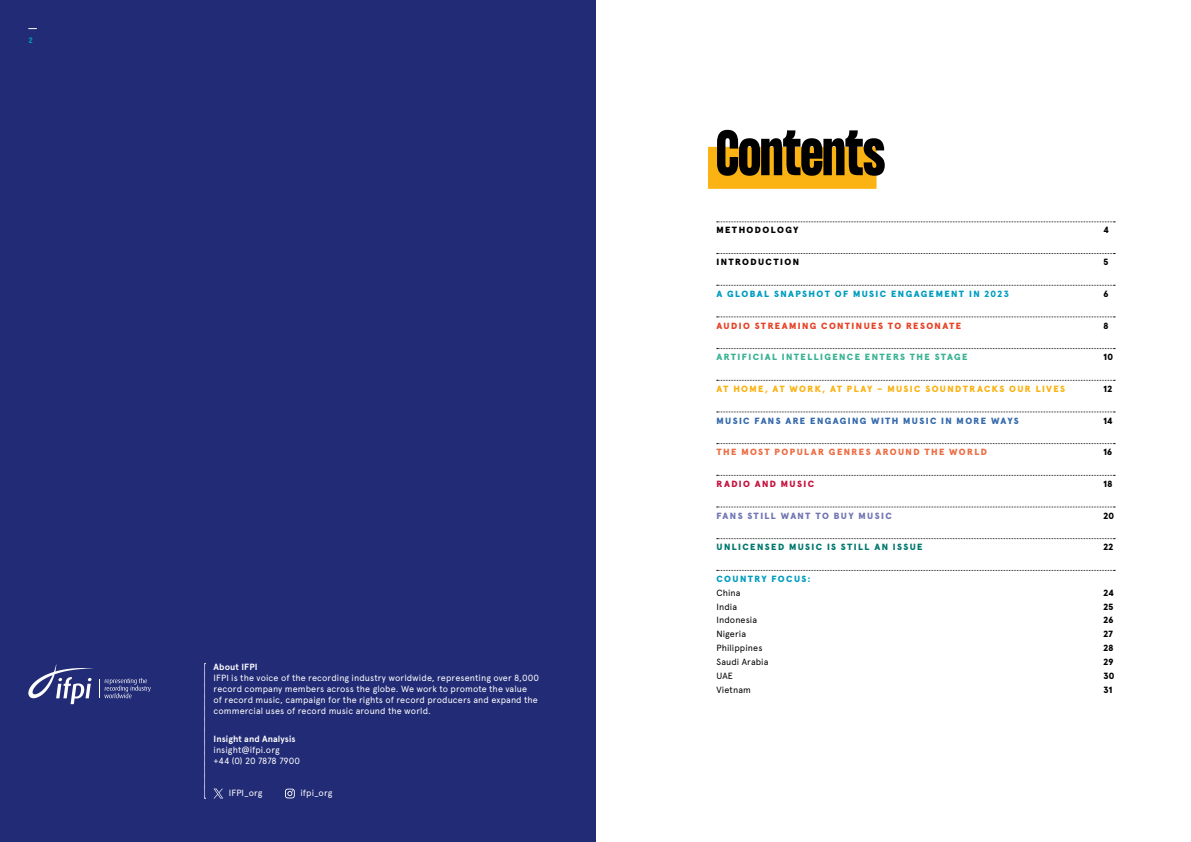
<style>
.page{position:relative;width:1191px;height:842px;background:#fff}
.page>*{position:absolute;margin:0;border:0;box-sizing:border-box;transform-origin:0 0}
.t1{font:700 56px "Formula Condensed";letter-spacing:-.005em;color:#000}
.t2{font:9px/11px "Apercu";letter-spacing:.01em;color:#fff}
.t3{font:9px "Apercu";letter-spacing:.01em;color:#000}
.t4{font:900 9px "Apercu";letter-spacing:.14em;color:#000}
.t5{font:900 9px "Apercu";letter-spacing:.15em;color:#009dc0}
.t6{font:900 9px "Apercu";letter-spacing:.15em;color:#fab313}
.t7{font:900 9px "Apercu";letter-spacing:.155em;color:#356aad}
.t8{font:900 9px "Apercu";letter-spacing:.15em;color:#3ab394}
.t9{font:900 9px "Apercu";letter-spacing:.155em;color:#ed6d43}
.t10{font:900 9px "Apercu";letter-spacing:.15em;color:#e64327}
.t11{font:900 9px "Apercu";letter-spacing:.155em;color:#00796e}
.t12{font:700 9px "Apercu";letter-spacing:.01em;color:#fff}
.t13{font:900 9px "Apercu";letter-spacing:.15em;color:#7277b4}
.t14{font:900 9px "Apercu";letter-spacing:.155em;color:#c5133f}
.t15{font:900 8px "Libertad Mono";color:#009dc0}
</style>
<div class="page">
<div style="left:0;top:0;width:595px;height:842px;background:#222b75"></div>
<svg style="left:716px;top:222px;width:399px;height:1px"></svg>
<svg style="left:716px;top:253px;width:399px;height:1px"></svg>
<svg style="left:716px;top:285px;width:399px;height:1px"></svg>
<svg style="left:716px;top:317px;width:399px;height:1px"></svg>
<svg style="left:716px;top:348px;width:399px;height:1px"></svg>
<svg style="left:716px;top:380px;width:399px;height:1px"></svg>
<svg style="left:716px;top:412px;width:399px;height:1px"></svg>
<svg style="left:716px;top:443px;width:399px;height:1px"></svg>
<svg style="left:716px;top:475px;width:399px;height:1px"></svg>
<svg style="left:716px;top:507px;width:399px;height:1px"></svg>
<svg style="left:716px;top:538px;width:399px;height:1px"></svg>
<svg style="left:716px;top:570px;width:399px;height:1px"></svg>
<svg style="left:28px;top:664px;width:123px;height:40px"></svg>
<svg style="left:204px;top:663px;width:2px;height:136px"></svg>
<svg style="left:214px;top:789px;width:9px;height:9px"></svg>
<svg style="left:285px;top:789px;width:10px;height:9px"></svg>
<div style="left:708px;top:147px;width:168px;height:42px;background:#fab313"></div>
<p class="t15" style="left:28px;top:35px;width:6px">2</p>
<p class="t12" style="left:214px;top:661px;width:45px">About IFPI</p>
<p class="t2" style="left:214px;top:672px;width:327px">IFPI is the voice of the recording industry worldwide, representing over 8,000 record company members across the globe. We work to promote the value<br>of record music, campaign for the rights of record producers and expand the commercial uses of record music around the world.</p>
<p class="t12" style="left:214px;top:733px;width:83px">Insight and Analysis</p>
<p class="t2" style="left:214px;top:744px;width:88px">insight@ifpi.org<br>+44 (0) 20 7878 7900</p>
<p class="t2" style="left:229px;top:788px;width:35px">IFPI_org</p>
<p class="t2" style="left:300px;top:788px;width:33px">ifpi_org</p>
<h1 class="t1" style="left:716px;top:120px;width:170px">CONTENTS</h1>
<p class="t4" style="left:716px;top:223px;width:83px">METHODOLOGY</p>
<p class="t4" style="left:1103px;top:223px;width:7px">4</p>
<p class="t4" style="left:716px;top:255px;width:84px">INTRODUCTION</p>
<p class="t4" style="left:1103px;top:255px;width:6px">5</p>
<p class="t5" style="left:716px;top:287px;width:294px">A GLOBAL SNAPSHOT OF MUSIC ENGAGEMENT IN 2023</p>
<p class="t4" style="left:1103px;top:287px;width:7px">6</p>
<p class="t10" style="left:716px;top:318px;width:246px">AUDIO STREAMING CONTINUES TO RESONATE</p>
<p class="t4" style="left:1103px;top:318px;width:6px">8</p>
<p class="t8" style="left:716px;top:350px;width:253px">ARTIFICIAL INTELLIGENCE ENTERS THE STAGE</p>
<p class="t4" style="left:1103px;top:350px;width:11px">10</p>
<p class="t6" style="left:716px;top:382px;width:350px">AT HOME, AT WORK, AT PLAY – MUSIC SOUNDTRACKS OUR LIVES</p>
<p class="t4" style="left:1103px;top:382px;width:10px">12</p>
<p class="t7" style="left:716px;top:413px;width:304px">MUSIC FANS ARE ENGAGING WITH MUSIC IN MORE WAYS</p>
<p class="t4" style="left:1103px;top:413px;width:10px">14</p>
<p class="t9" style="left:716px;top:445px;width:272px">THE MOST POPULAR GENRES AROUND THE WORLD</p>
<p class="t4" style="left:1103px;top:445px;width:10px">16</p>
<p class="t14" style="left:716px;top:477px;width:99px">RADIO AND MUSIC</p>
<p class="t4" style="left:1103px;top:477px;width:10px">18</p>
<p class="t13" style="left:716px;top:508px;width:177px">FANS STILL WANT TO BUY MUSIC</p>
<p class="t4" style="left:1103px;top:508px;width:12px">20</p>
<p class="t11" style="left:716px;top:540px;width:208px">UNLICENSED MUSIC IS STILL AN ISSUE</p>
<p class="t4" style="left:1103px;top:540px;width:11px">22</p>
<p class="t5" style="left:716px;top:572px;width:95px">COUNTRY FOCUS:</p>
<p class="t3" style="left:716px;top:587px;width:26px">China</p>
<p class="t4" style="left:1103px;top:585px;width:12px">24</p>
<p class="t3" style="left:716px;top:601px;width:22px">India</p>
<p class="t4" style="left:1103px;top:599px;width:11px">25</p>
<p class="t3" style="left:716px;top:615px;width:42px">Indonesia</p>
<p class="t4" style="left:1103px;top:613px;width:11px">26</p>
<p class="t3" style="left:716px;top:629px;width:31px">Nigeria</p>
<p class="t4" style="left:1103px;top:627px;width:11px">27</p>
<p class="t3" style="left:716px;top:643px;width:48px">Philippines</p>
<p class="t4" style="left:1103px;top:641px;width:11px">28</p>
<p class="t3" style="left:716px;top:656px;width:53px">Saudi Arabia</p>
<p class="t4" style="left:1103px;top:655px;width:11px">29</p>
<p class="t3" style="left:716px;top:670px;width:18px">UAE</p>
<p class="t4" style="left:1103px;top:668px;width:12px">30</p>
<p class="t3" style="left:716px;top:684px;width:36px">Vietnam</p>
<p class="t4" style="left:1103px;top:682px;width:10px">31</p>
</div>
